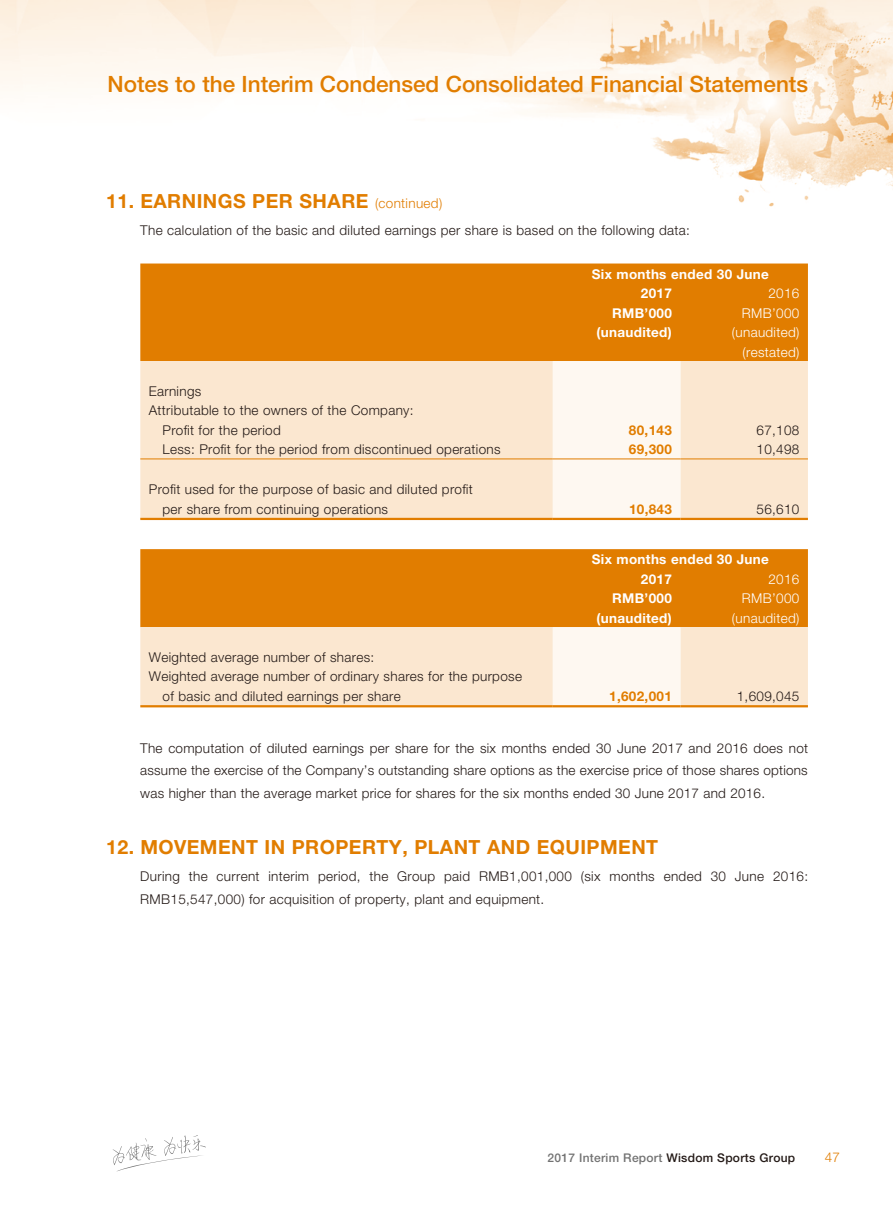
<style>
.page{position:relative;width:893px;height:1212px;background:#fff}
.page>*{position:absolute;margin:0;border:0;box-sizing:border-box;transform-origin:0 0}
.t1{font:500 22.5px "Helvetica Neue";color:#e17d00}
.t2{font:700 19.5px "Helvetica Neue";letter-spacing:.025em;color:#e17d00}
.t3{font:300 13.5px/22.5px "Helvetica Neue";letter-spacing:.025em;color:#231916}
.t4{font:700 13.5px/19.5px "Helvetica Neue";letter-spacing:.025em;color:#fff}
.t5{font:300 13.5px/19.5px "Helvetica Neue";letter-spacing:.025em;color:#fff;text-align:right}
.t6{font:700 13.5px "Helvetica Neue";letter-spacing:.025em;color:#e17d00}
.t7{font:300 13.5px "Helvetica Neue";color:#e17d00}
.t8{font:500 12px "Helvetica Neue";letter-spacing:.025em;color:#727272}
.s1{font-weight:300;font-size:13.5px}
.s2{color:#231916}
</style>
<div class="page">
<img style="left:0;top:0;width:893px;height:207px">
<svg style="left:113px;top:1135px;width:93px;height:36px"></svg>
<div style="left:140px;top:263px;width:668px;height:98px;background:#e17d00"></div>
<div style="left:140px;top:361px;width:668px;height:157px;background:#fbe7d0"></div>
<div style="left:553px;top:361px;width:127px;height:157px;background:#fef8f1"></div>
<hr style="left:140px;top:458px;width:413px;height:1px;background:#e17d00">
<hr style="left:553px;top:458px;width:127px;height:1px;background:#e17d00">
<hr style="left:680px;top:458px;width:128px;height:1px;background:#e17d00">
<hr style="left:140px;top:518px;width:413px;height:2px;background:#e17d00">
<hr style="left:553px;top:518px;width:127px;height:2px;background:#e17d00">
<hr style="left:680px;top:518px;width:128px;height:2px;background:#e17d00">
<div style="left:140px;top:549px;width:668px;height:78px;background:#e17d00"></div>
<div style="left:140px;top:627px;width:668px;height:78px;background:#fbe7d0"></div>
<div style="left:553px;top:627px;width:127px;height:78px;background:#fef8f1"></div>
<hr style="left:140px;top:705px;width:413px;height:2px;background:#e17d00">
<hr style="left:553px;top:705px;width:127px;height:2px;background:#e17d00">
<hr style="left:680px;top:705px;width:128px;height:2px;background:#e17d00">
<h1 class="t1" style="left:108px;top:70px;width:702px">Notes to the Interim Condensed Consolidated Financial Statements</h1>
<h2 class="t2" style="left:106px;top:189px;width:337px">11. EARNINGS PER SHARE <span class="s1">(continued)</span></h2>
<p class="t3" style="left:140px;top:218px;width:551px">The calculation of the basic and diluted earnings per share is based on the following data:</p>
<p class="t4" style="left:641px;top:264px;width:130px;text-indent:-49px">Six months ended 30 June<br>2017</p>
<p class="t5" style="left:768px;top:283px;width:32px">2016</p>
<p class="t4" style="left:612px;top:303px;width:61px">RMB’000</p>
<p class="t5" style="left:742px;top:303px;width:59px">RMB’000</p>
<p class="t4" style="left:596px;top:322px;width:77px">(unaudited)</p>
<p class="t5" style="left:732px;top:322px;width:69px">(unaudited) (restated)</p>
<p class="t3" style="left:149px;top:379px;width:54px">Earnings</p>
<p class="t3" style="left:149px;top:399px;width:266px">Attributable to the owners of the Company:</p>
<p class="t3" style="left:163px;top:418px;width:120px">Profit for the period</p>
<p class="t6" style="left:629px;top:422px;width:44px">80,143</p>
<p class="t3" style="left:756px;top:418px;width:44px">67,108</p>
<p class="t3" style="left:163px;top:438px;width:340px">Less: Profit for the period from discontinued operations</p>
<p class="t6" style="left:629px;top:441px;width:44px">69,300</p>
<p class="t3" style="left:756px;top:438px;width:44px">10,498</p>
<p class="t3" style="left:163px;top:479px;width:312px;line-height:19.5px;text-indent:-14px">Profit used for the purpose of basic and diluted profit per share from continuing operations</p>
<p class="t6" style="left:629px;top:500px;width:44px">10,843</p>
<p class="t3" style="left:757px;top:497px;width:44px">56,610</p>
<p class="t4" style="left:641px;top:550px;width:130px;text-indent:-49px">Six months ended 30 June<br>2017</p>
<p class="t5" style="left:768px;top:569px;width:32px">2016</p>
<p class="t4" style="left:612px;top:589px;width:61px">RMB’000</p>
<p class="t5" style="left:742px;top:589px;width:59px">RMB’000</p>
<p class="t4" style="left:596px;top:608px;width:77px">(unaudited)</p>
<p class="t5" style="left:732px;top:608px;width:69px">(unaudited)</p>
<p class="t3" style="left:149px;top:646px;width:227px">Weighted average number of shares:</p>
<p class="t3" style="left:149px;top:665px;width:375px">Weighted average number of ordinary shares for the purpose</p>
<p class="t3" style="left:163px;top:685px;width:240px">of basic and diluted earnings per share</p>
<p class="t6" style="left:609px;top:688px;width:64px">1,602,001</p>
<p class="t3" style="left:737px;top:685px;width:64px">1,609,045</p>
<p class="t3" style="left:140px;top:736px;width:669px;text-align:justify">The computation of diluted earnings per share for the six months ended 30 June 2017 and 2016 does not assume the exercise of the Company’s outstanding share options as the exercise price of those shares options was higher than the average market price for shares for the six months ended 30 June 2017 and 2016.</p>
<h2 class="t2" style="left:106px;top:835px;width:553px">12. MOVEMENT IN PROPERTY, PLANT AND EQUIPMENT</h2>
<p class="t3" style="left:140px;top:865px;width:669px">During the current interim period, the Group paid RMB1,001,000 (six months ended 30 June 2016:<br>RMB15,547,000) for acquisition of property, plant and equipment.</p>
<p class="t8" style="left:547px;top:1151px;width:249px">2017 Interim Report <span class="s2">Wisdom Sports Group</span></p>
<p class="t7" style="left:825px;top:1149px;width:17px">47</p>
</div>
